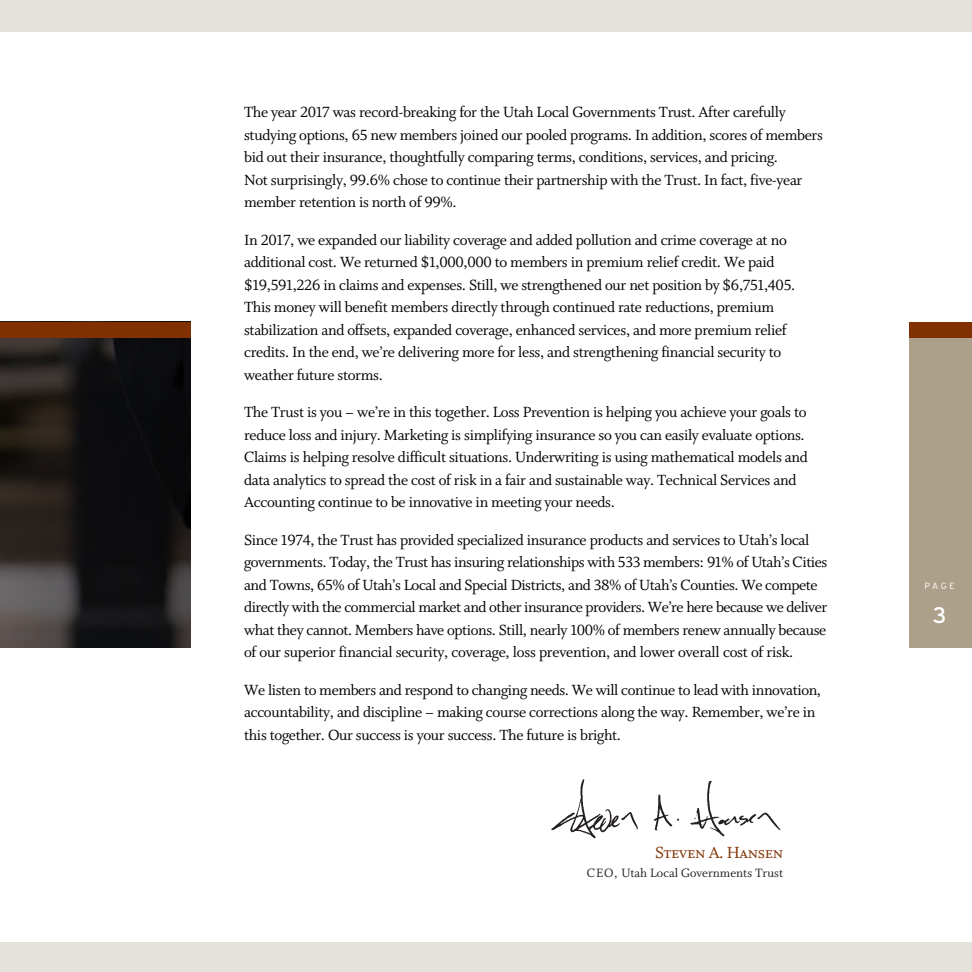
<style>
.page{position:relative;width:972px;height:972px;background:#fff}
.page>*{position:absolute;margin:0;border:0;box-sizing:border-box;transform-origin:0 0}
.t1{font:22.5px "Interstate";color:#fff}
.t2{font:18px "Whitman Small Caps Os F";letter-spacing:-.02em;color:#803001}
.t3{font:16.5px/22.5px "Whitman Roman LF";letter-spacing:-.02em;color:#000}
.t4{font:13.5px "Whitman Roman LF";color:#231f20}
.t5{font:300 9px "Interstate";color:#fff}
.s1{font-family:"Whitman Small Caps Os F"}
</style>
<div class="page">
<svg style="left:17px;top:338px;width:174px;height:310px;background:#1c1919"></svg>
<img style="left:0;top:338px;width:17px;height:310px">
<div style="left:0;top:322px;width:191px;height:16px;background:#803001"></div>
<div style="left:909px;top:322px;width:63px;height:326px;background:#ada08b"></div>
<div style="left:909px;top:322px;width:63px;height:16px;background:#803001"></div>
<img style="left:551px;top:779px;width:230px;height:60px">
<div style="left:0;top:0;width:972px;height:32px;background:#e5e1db"></div>
<div style="left:0;top:942px;width:972px;height:30px;background:#e5e1db"></div>
<p class="t3" style="left:244px;top:101px;width:580px">The year 2017 was record-breaking for the Utah Local Governments Trust. After carefully studying options, 65 new members joined our pooled programs. In addition, scores of members bid out their insurance, thoughtfully comparing terms, conditions, services, and pricing.<br>Not surprisingly, 99.6% chose to continue their partnership with the Trust. In fact, five-year member retention is north of 99%.</p>
<p class="t3" style="left:244px;top:229px;width:553px">In 2017, we expanded our liability coverage and added pollution and crime coverage at no additional cost. We returned $1,000,000 to members in premium relief credit. We paid $19,591,226 in claims and expenses. Still, we strengthened our net position by $6,751,405.<br>This money will benefit members directly through continued rate reductions, premium stabilization and offsets, expanded coverage, enhanced services, and more premium relief credits. In the end, we’re delivering more for less, and strengthening financial security to weather future storms.</p>
<p class="t3" style="left:244px;top:401px;width:565px">The Trust is you – we’re in this together. Loss Prevention is helping you achieve your goals to reduce loss and injury. Marketing is simplifying insurance so you can easily evaluate options.<br>Claims is helping resolve difficult situations. Underwriting is using mathematical models and data analytics to spread the cost of risk in a fair and sustainable way. Technical Services and Accounting continue to be innovative in meeting your needs.</p>
<p class="t3" style="left:244px;top:529px;width:585px">Since 1974, the Trust has provided specialized insurance products and services to Utah’s local governments. Today, the Trust has insuring relationships with 533 members: 91% of Utah’s Cities and Towns, 65% of Utah’s Local and Special Districts, and 38% of Utah’s Counties. We compete directly with the commercial market and other insurance providers. We’re here because we deliver what they cannot. Members have options. Still, nearly 100% of members renew annually because of our superior financial security, coverage, loss prevention, and lower overall cost of risk.</p>
<p class="t3" style="left:244px;top:679px;width:578px">We listen to members and respond to changing needs. We will continue to lead with innovation, accountability, and discipline – making course corrections along the way. Remember, we’re in this together. Our success is your success. The future is bright.</p>
<p class="t2" style="left:655px;top:842px;width:130px">Steven A. Hansen</p>
<p class="t4" style="left:587px;top:865px;width:198px"><span class="s1">CEO,</span> Utah Local Governments Trust</p>
<p class="t5" style="left:925px;top:581px;width:32px">PAGE</p>
<h1 class="t1" style="left:933px;top:602px;width:15px">3</h1>
</div>
